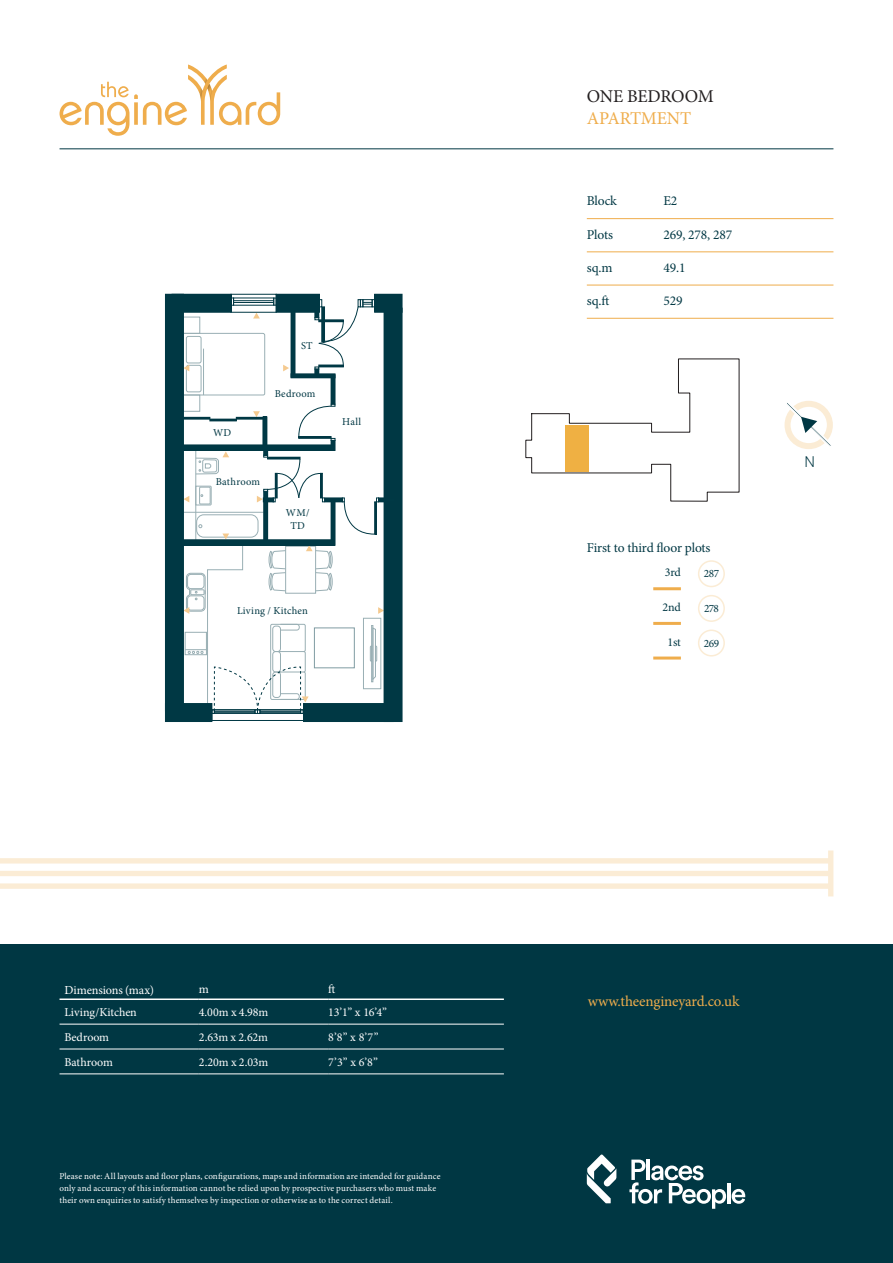
<style>
.page{position:relative;width:893px;height:1263px;background:#fff}
.page>*{position:absolute;margin:0;border:0;box-sizing:border-box;transform-origin:0 0}
.t1{font:18px/21.6px "Minion Pro";letter-spacing:-.01em;color:#231f20}
.t2{font:15px "Minion Pro";letter-spacing:-.01em;color:#efad4c}
.t3{font:300 15px "Roboto";color:#003743}
.t4{font:13.5px "Minion Pro";letter-spacing:-.01em;color:#003743}
.t5{font:12.3px "Minion Pro";letter-spacing:-.01em;color:#fff}
.t6{font:12px "Minion Pro";letter-spacing:-.01em;color:#fff}
.t7{font:12px "Minion Pro";letter-spacing:-.01em;color:#003743}
.t8{font:11.25px "Minion Pro";letter-spacing:-.055em;color:#003743}
.t9{font:10.5px/12.6px "Minion Pro";letter-spacing:.02em;color:#003743;text-align:center}
.t10{font:9px/12px "Minion Pro";letter-spacing:.01em;color:#fff}
.s1{color:#efad4c}
</style>
<div class="page">
<svg style="left:60px;top:65px;width:220px;height:71px"></svg>
<div style="left:0;top:858px;width:831px;height:5px;background:#fbecd5"></div>
<div style="left:0;top:871px;width:831px;height:5px;background:#fbecd5"></div>
<div style="left:0;top:883px;width:831px;height:6px;background:#fbecd5"></div>
<div style="left:828px;top:850px;width:5px;height:46px;background:#fbecd5"></div>
<hr style="left:60px;top:148px;width:773px;height:1px;background:#003743">
<div style="left:0;top:944px;width:893px;height:319px;background:#003743"></div>
<svg style="left:587px;top:1154px;width:29px;height:49px"></svg>
<svg style="left:629px;top:1159px;width:97px;height:50px"></svg>
<hr style="left:727px;top:1183px;width:4px;height:20px;background:#fff">
<svg style="left:732px;top:1189px;width:13px;height:15px"></svg>
<hr style="left:60px;top:998px;width:139px;height:2px;background:#fff">
<hr style="left:199px;top:998px;width:129px;height:2px;background:#fff">
<hr style="left:328px;top:998px;width:176px;height:2px;background:#fff">
<hr style="left:60px;top:1024px;width:139px;height:1px;background:#fff">
<hr style="left:199px;top:1024px;width:129px;height:1px;background:#fff">
<hr style="left:328px;top:1024px;width:176px;height:1px;background:#fff">
<hr style="left:60px;top:1049px;width:139px;height:1px;background:#fff">
<hr style="left:199px;top:1049px;width:129px;height:1px;background:#fff">
<hr style="left:328px;top:1049px;width:176px;height:1px;background:#fff">
<hr style="left:60px;top:1073px;width:139px;height:1px;background:#fff">
<hr style="left:199px;top:1073px;width:129px;height:1px;background:#fff">
<hr style="left:328px;top:1073px;width:176px;height:1px;background:#fff">
<div style="left:371px;top:625px;width:2px;height:57px;border:1px solid #99afb4"></div>
<svg style="left:370px;top:627px;width:7px;height:54px"></svg>
<div style="left:363px;top:618px;width:18px;height:71px;border:1px solid #99afb4"></div>
<div style="left:314px;top:627px;width:41px;height:41px;border:1px solid #809ca2"></div>
<div style="left:183px;top:395px;width:17px;height:17px;border:1px solid #99afb4"></div>
<div style="left:183px;top:317px;width:17px;height:17px;border:1px solid #99afb4"></div>
<svg style="left:196px;top:485px;width:16px;height:21px"></svg>
<hr style="left:183px;top:512px;width:81px;height:1px;background:#99afb4">
<hr style="left:195px;top:450px;width:1px;height:90px;background:#99afb4">
<div style="left:196px;top:514px;width:62px;height:23px;border:1px solid #99afb4;border-radius:7px"></div>
<svg style="left:184px;top:333px;width:81px;height:63px"></svg>
<svg style="left:283px;top:365px;width:6px;height:6px"></svg>
<svg style="left:253px;top:313px;width:7px;height:5px"></svg>
<svg style="left:253px;top:411px;width:7px;height:6px"></svg>
<svg style="left:184px;top:496px;width:5px;height:6px"></svg>
<svg style="left:195px;top:451px;width:34px;height:24px"></svg>
<svg style="left:378px;top:607px;width:6px;height:7px"></svg>
<svg style="left:342px;top:498px;width:37px;height:37px"></svg>
<svg style="left:298px;top:404px;width:37px;height:37px"></svg>
<div style="left:231px;top:294px;width:46px;height:19px;border:1px solid #003844"></div>
<svg style="left:231px;top:297px;width:45px;height:9px"></svg>
<hr style="left:234px;top:300px;width:40px;height:1px;background:#003844">
<hr style="left:234px;top:302px;width:40px;height:1px;background:#003844">
<div style="left:375px;top:294px;width:27px;height:18px;background:#003844"></div>
<div style="left:374px;top:294px;width:28px;height:19px;border:1px solid #003844"></div>
<div style="left:276px;top:294px;width:43px;height:18px;background:#003844"></div>
<div style="left:276px;top:294px;width:44px;height:19px;border:1px solid #003844"></div>
<div style="left:172px;top:294px;width:59px;height:18px;background:#003844"></div>
<div style="left:172px;top:294px;width:59px;height:19px;border:1px solid #003844"></div>
<div style="left:165px;top:703px;width:47px;height:18px;background:#003844"></div>
<div style="left:165px;top:703px;width:47px;height:19px;border:1px solid #003844"></div>
<div style="left:304px;top:703px;width:89px;height:18px;background:#003844"></div>
<div style="left:303px;top:703px;width:91px;height:19px;border:1px solid #003844"></div>
<div style="left:384px;top:308px;width:18px;height:413px;background:#003844"></div>
<div style="left:165px;top:294px;width:18px;height:417px;background:#003844"></div>
<div style="left:165px;top:294px;width:19px;height:417px;border:1px solid #003844"></div>
<div style="left:263px;top:417px;width:4px;height:30px;border:1px solid #003844"></div>
<div style="left:331px;top:440px;width:4px;height:11px;border:1px solid #003844"></div>
<div style="left:325px;top:498px;width:18px;height:4px;border:1px solid #003844"></div>
<div style="left:378px;top:498px;width:18px;height:4px;border:1px solid #003844"></div>
<div style="left:331px;top:499px;width:4px;height:47px;border:1px solid #003844"></div>
<div style="left:331px;top:374px;width:4px;height:30px;border:1px solid #003844"></div>
<div style="left:291px;top:309px;width:4px;height:68px;border:1px solid #003844"></div>
<svg style="left:314px;top:299px;width:61px;height:78px"></svg>
<div style="left:314px;top:309px;width:5px;height:9px;border:1px solid #003844"></div>
<hr style="left:291px;top:374px;width:44px;height:4px;background:#003945">
<div style="left:291px;top:373px;width:44px;height:5px;border:1px solid #003844"></div>
<svg style="left:257px;top:451px;width:68px;height:51px"></svg>
<div style="left:263px;top:447px;width:5px;height:8px;border:1px solid #003844"></div>
<hr style="left:264px;top:492px;width:4px;height:49px;background:#003945">
<div style="left:263px;top:491px;width:5px;height:51px;border:1px solid #003844"></div>
<div style="left:181px;top:445px;width:153px;height:5px;background:#003945"></div>
<div style="left:181px;top:445px;width:153px;height:6px;border:1px solid #003844"></div>
<div style="left:181px;top:539px;width:153px;height:7px;border:1px solid #003844"></div>
<div style="left:212px;top:709px;width:92px;height:12px;border:1px solid #003844"></div>
<svg style="left:183px;top:524px;width:150px;height:190px"></svg>
<div style="left:210px;top:419px;width:27px;height:2px;border:1px solid #003844"></div>
<div style="left:183px;top:417px;width:27px;height:2px;border:1px solid #003844"></div>
<div style="left:236px;top:417px;width:27px;height:2px;border:1px solid #003844"></div>
<svg style="left:525px;top:358px;width:215px;height:144px"></svg>
<div style="left:565px;top:425px;width:23px;height:46px;background:#efb043"></div>
<hr style="left:587px;top:218px;width:246px;height:1px;background:#efad4c">
<hr style="left:587px;top:251px;width:246px;height:1px;background:#efad4c">
<hr style="left:587px;top:285px;width:246px;height:1px;background:#efad4c">
<hr style="left:587px;top:318px;width:246px;height:1px;background:#efad4c">
<svg style="left:784px;top:401px;width:49px;height:48px"></svg>
<div style="left:698px;top:595px;width:27px;height:27px;border:2px solid #fbecd5;border-radius:50%"></div>
<div style="left:698px;top:629px;width:27px;height:27px;border:2px solid #fbecd5;border-radius:50%"></div>
<div style="left:698px;top:560px;width:27px;height:27px;border:2px solid #fbecd5;border-radius:50%"></div>
<hr style="left:653px;top:587px;width:28px;height:3px;background:#efad4c">
<hr style="left:653px;top:622px;width:28px;height:3px;background:#efad4c">
<hr style="left:653px;top:656px;width:28px;height:3px;background:#efad4c">
<p class="t9" style="left:301px;top:340px;width:13px">ST</p>
<p class="t9" style="left:213px;top:427px;width:20px">WD</p>
<p class="t9" style="left:275px;top:387px;width:42px">Bedroom</p>
<p class="t9" style="left:216px;top:475px;width:46px">Bathroom</p>
<p class="t9" style="left:286px;top:506px;width:25px">WM/<br>TD</p>
<p class="t9" style="left:342px;top:416px;width:20px">Hall</p>
<p class="t9" style="left:237px;top:604px;width:72px">Living / Kitchen</p>
<p class="t5" style="left:65px;top:981px;width:91px">Dimensions (max)</p>
<p class="t5" style="left:199px;top:981px;width:12px">m</p>
<p class="t5" style="left:328px;top:981px;width:9px">ft</p>
<p class="t6" style="left:65px;top:1004px;width:74px">Living/Kitchen</p>
<p class="t6" style="left:199px;top:1004px;width:71px">4.00m x 4.98m</p>
<p class="t6" style="left:328px;top:1004px;width:60px">13’1” x 16’4”</p>
<p class="t6" style="left:65px;top:1029px;width:46px">Bedroom</p>
<p class="t6" style="left:199px;top:1029px;width:71px">2.63m x 2.62m</p>
<p class="t6" style="left:328px;top:1029px;width:52px">8’8” x 8’7”</p>
<p class="t6" style="left:65px;top:1054px;width:50px">Bathroom</p>
<p class="t6" style="left:199px;top:1054px;width:71px">2.20m x 2.03m</p>
<p class="t6" style="left:328px;top:1054px;width:51px">7’3” x 6’8”</p>
<p class="t10" style="left:60px;top:1170px;width:382px">Please note: All layouts and floor plans, configurations, maps and information are intended for guidance only and accuracy of this information cannot be relied upon by prospective purchasers who must make their own enquiries to satisfy themselves by inspection or otherwise as to the correct detail.</p>
<p class="t1" style="left:587px;top:85px;width:128px">ONE BEDROOM<br><span class="s1">APARTMENT</span></p>
<p class="t4" style="left:587px;top:192px;width:32px">Block</p>
<p class="t4" style="left:663px;top:192px;width:16px">E2</p>
<p class="t4" style="left:587px;top:225px;width:28px">Plots</p>
<p class="t4" style="left:663px;top:225px;width:70px">269, 278, 287</p>
<p class="t4" style="left:587px;top:258px;width:27px">sq.m</p>
<p class="t4" style="left:663px;top:258px;width:24px">49.1</p>
<p class="t4" style="left:587px;top:292px;width:24px">sq.ft</p>
<p class="t4" style="left:663px;top:292px;width:21px">529</p>
<p class="t4" style="left:587px;top:539px;width:125px">First to third floor plots</p>
<p class="t7" style="left:665px;top:564px;width:18px">3rd</p>
<p class="t8" style="left:704px;top:566px;width:17px">287</p>
<p class="t7" style="left:662px;top:599px;width:20px">2nd</p>
<p class="t7" style="left:667px;top:634px;width:15px">1st</p>
<p class="t8" style="left:704px;top:601px;width:16px">278</p>
<p class="t8" style="left:704px;top:635px;width:17px">269</p>
<p class="t3" style="left:804px;top:451px;width:12px">N</p>
<p class="t2" style="left:588px;top:991px;width:153px">www.theengineyard.co.uk</p>
</div>
